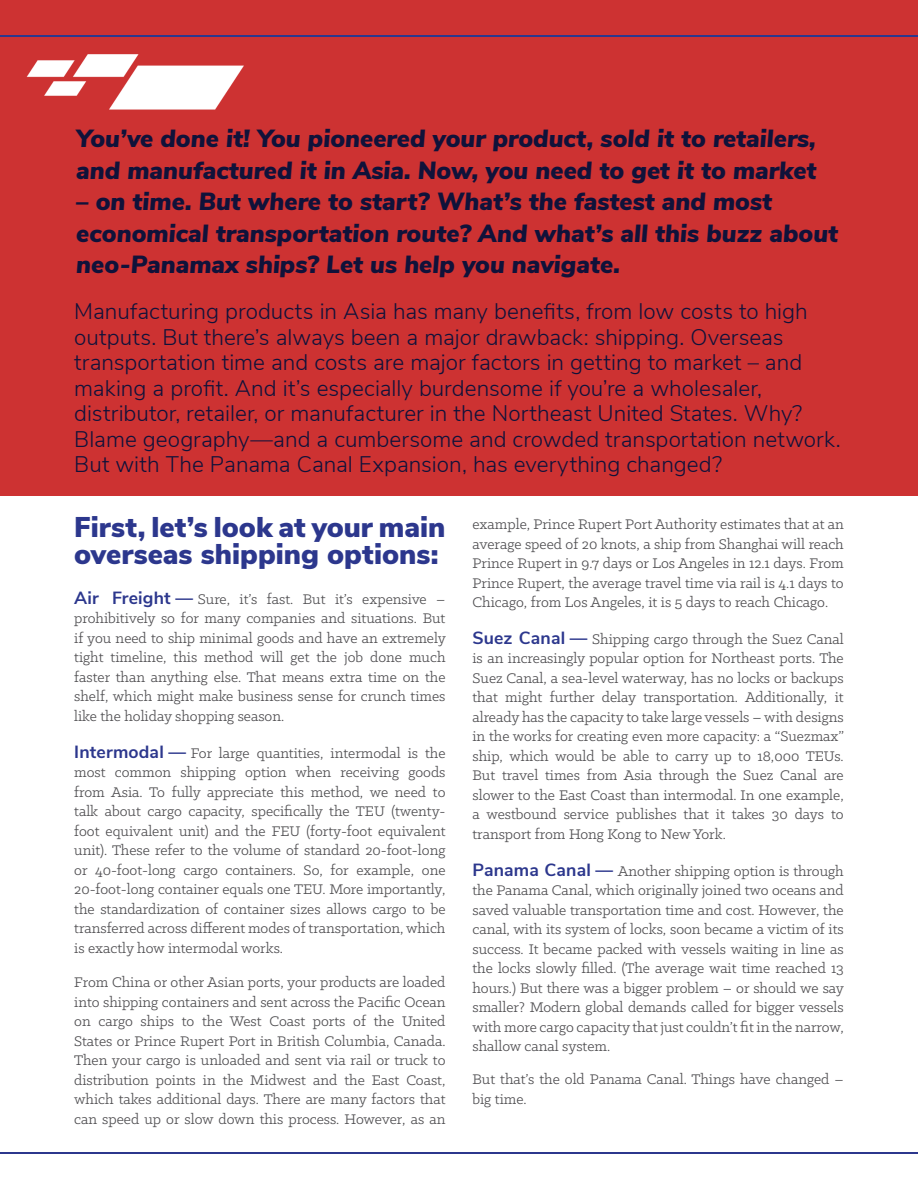
<style>
.page{position:relative;width:918px;height:1188px;background:#fff}
.page>*{position:absolute;margin:0;border:0;box-sizing:border-box;transform-origin:0 0}
.t1{font:900 28.5px/27px "Nunito Sans";color:#2c378d}
.t2{font:italic 900 24.75px/31.5px "Nunito Sans";color:#10123a}
.t3{font:300 22.5px/25.5px "Nunito Sans";color:#10123a}
.t4{font:15.75px/19.5px "Klinic Slab";color:#4d4c4f;text-align:justify}
.s1{font-family:"Nunito Sans";font-weight:700;font-size:17.7px;color:#2c378d}
</style>
<div class="page">
<div style="left:0;top:0;width:918px;height:495px;background:#cd3232"></div>
<img style="left:26px;top:54px;width:218px;height:56px">
<hr style="left:0;top:1152px;width:918px;height:1px;background:#2c378d">
<hr style="left:0;top:36px;width:918px;height:1px;background:#2c378d">
<h2 class="t2" style="left:76px;top:122px;width:742px">You’ve done it! You pioneered your product, sold it to retailers, and manufactured it in Asia. Now, you need to get it to market</h2>
<h2 class="t2" style="left:76px;top:185px;width:764px">– on time. But where to start? What’s the fastest and most economical transportation route? And what’s all this buzz about neo-Panamax ships? Let us help you navigate.</h2>
<p class="t3" style="left:74px;top:297px;width:768px">Manufacturing products in Asia has many benefits, from low costs to high outputs. But there’s always been a major drawback: shipping. Overseas transportation time and costs are major factors in getting to market – and making a profit. And it’s especially burdensome if you’re a wholesaler, distributor, retailer, or manufacturer in the Northeast United States. Why?<br>Blame geography—and a cumbersome and crowded transportation network.<br>But with The Panama Canal Expansion, has everything changed?</p>
<h1 class="t1" style="left:74px;top:513px;width:373px">First, let’s look at your main overseas shipping options:</h1>
<p class="t4" style="left:74px;top:589px;width:373px"><span class="s1">Air Freight —</span> Sure, it’s fast. But it’s expensive – prohibitively so for many companies and situations. But if you need to ship minimal goods and have an extremely tight timeline, this method will get the job done much faster than anything else. That means extra time on the shelf, which might make business sense for crunch times like the holiday shopping season.</p>
<p class="t4" style="left:74px;top:743px;width:373px"><span class="s1">Intermodal —</span> For large quantities, intermodal is the most common shipping option when receiving goods from Asia. To fully appreciate this method, we need to talk about cargo capacity, specifically the TEU (twenty&shy;foot equivalent unit) and the FEU (forty-foot equivalent unit). These refer to the volume of standard 20-foot-long or 40-foot-long cargo containers. So, for example, one 20-foot-long container equals one TEU. More importantly, the standardization of container sizes allows cargo to be transferred across different modes of transportation, which is exactly how intermodal works.</p>
<p class="t4" style="left:74px;top:972px;width:373px">From China or other Asian ports, your products are loaded into shipping containers and sent across the Pacific Ocean on cargo ships to the West Coast ports of the United States or Prince Rupert Port in British Columbia, Canada.<br>Then your cargo is unloaded and sent via rail or truck to distribution points in the Midwest and the East Coast, which takes additional days. There are many factors that can speed up or slow down this process. However, as an</p>
<p class="t4" style="left:472px;top:514px;width:373px">example, Prince Rupert Port Authority estimates that at an average speed of 20 knots, a ship from Shanghai will reach Prince Rupert in 9.7 days or Los Angeles in 12.1 days. From Prince Rupert, the average travel time via rail is 4.1 days to Chicago, from Los Angeles, it is 5 days to reach Chicago.</p>
<p class="t4" style="left:472px;top:629px;width:373px"><span class="s1">Suez Canal —</span> Shipping cargo through the Suez Canal is an increasingly popular option for Northeast ports. The Suez Canal, a sea-level waterway, has no locks or backups that might further delay transportation. Additionally, it already has the capacity to take large vessels – with designs in the works for creating even more capacity: a “Suezmax” ship, which would be able to carry up to 18,000 TEUs.<br>But travel times from Asia through the Suez Canal are slower to the East Coast than intermodal. In one example, a westbound service publishes that it takes 30 days to transport from Hong Kong to New York.</p>
<p class="t4" style="left:472px;top:861px;width:373px"><span class="s1">Panama Canal —</span> Another shipping option is through the Panama Canal, which originally joined two oceans and saved valuable transportation time and cost. However, the canal, with its system of locks, soon became a victim of its success. It became packed with vessels waiting in line as the locks slowly filled. (The average wait time reached 13 hours.) But there was a bigger problem – or should we say smaller? Modern global demands called for bigger vessels with more cargo capacity that just couldn’t fit in the narrow, shallow canal system.</p>
<p class="t4" style="left:473px;top:1069px;width:373px">But that’s the old Panama Canal. Things have changed – big time.</p>
</div>
